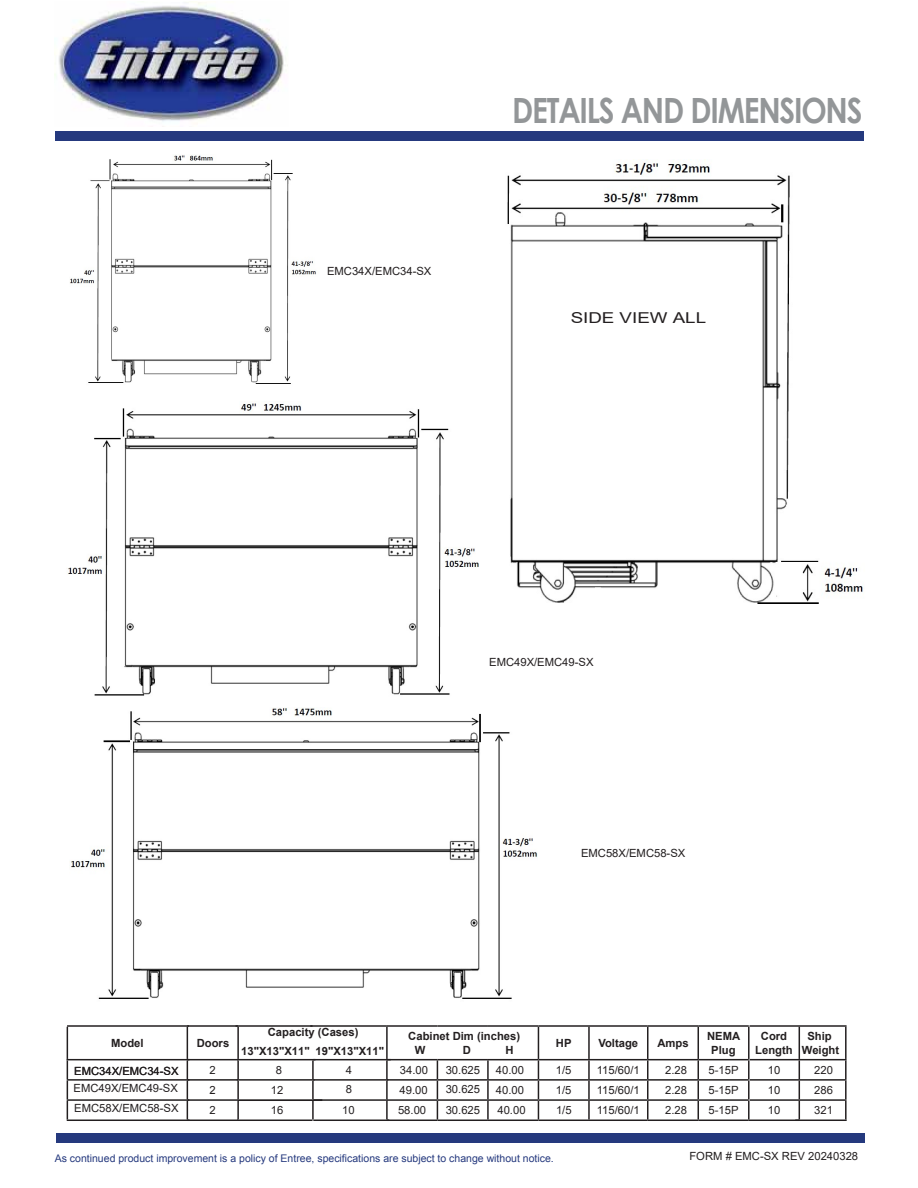
<style>
.page{position:relative;width:918px;height:1188px;background:#fff}
.page>*{position:absolute;margin:0;border:0;box-sizing:border-box;transform-origin:0 0}
.t1{font:700 34.8px "Century Gothic";letter-spacing:-.04em;color:#939698;scale:.87 1}
.t2{font:15px "Arial";color:#231f20;scale:1.25 1}
.t3{font:11.25px/20.2px "Arial";color:#231f20;text-align:justify}
.t4{font:700 11.25px/13.5px "Arial";color:#231f20;text-align:center}
.t5{font:11.25px "Arial";color:#231f20}
.t6{font:10.5px "Arial";color:#25397e}
.s1{font-style:inherit}
</style>
<div class="page">
<div style="left:56px;top:131px;width:808px;height:9px;background:#25397e"></div>
<div style="left:56px;top:1134px;width:809px;height:9px;background:#25397e"></div>
<hr style="left:67px;top:1025px;width:122px;height:2px;background:#231f20">
<hr style="left:67px;top:1027px;width:1px;height:32px;background:#231f20">
<hr style="left:187px;top:1025px;width:51px;height:2px;background:#231f20">
<hr style="left:187px;top:1027px;width:1px;height:32px;background:#231f20">
<hr style="left:237px;top:1027px;width:2px;height:32px;background:#231f20">
<hr style="left:387px;top:1025px;width:50px;height:2px;background:#231f20">
<hr style="left:386px;top:1027px;width:2px;height:32px;background:#231f20">
<hr style="left:437px;top:1025px;width:51px;height:2px;background:#231f20">
<hr style="left:488px;top:1025px;width:50px;height:2px;background:#231f20">
<hr style="left:538px;top:1025px;width:51px;height:2px;background:#231f20">
<hr style="left:538px;top:1027px;width:1px;height:32px;background:#231f20">
<hr style="left:589px;top:1025px;width:59px;height:2px;background:#231f20">
<hr style="left:588px;top:1027px;width:2px;height:32px;background:#231f20">
<hr style="left:648px;top:1025px;width:50px;height:2px;background:#231f20">
<hr style="left:647px;top:1027px;width:1px;height:32px;background:#231f20">
<hr style="left:698px;top:1025px;width:51px;height:2px;background:#231f20">
<hr style="left:698px;top:1027px;width:1px;height:32px;background:#231f20">
<hr style="left:749px;top:1025px;width:98px;height:2px;background:#231f20">
<hr style="left:748px;top:1027px;width:2px;height:32px;background:#231f20">
<hr style="left:799px;top:1027px;width:1px;height:32px;background:#231f20">
<hr style="left:66px;top:1059px;width:124px;height:2px;background:#231f20">
<hr style="left:187px;top:1059px;width:51px;height:1px;background:#231f20">
<hr style="left:387px;top:1059px;width:50px;height:1px;background:#231f20">
<hr style="left:437px;top:1059px;width:51px;height:1px;background:#231f20">
<hr style="left:488px;top:1059px;width:50px;height:1px;background:#231f20">
<hr style="left:538px;top:1059px;width:51px;height:1px;background:#231f20">
<hr style="left:589px;top:1059px;width:59px;height:1px;background:#231f20">
<hr style="left:648px;top:1059px;width:50px;height:1px;background:#231f20">
<hr style="left:698px;top:1059px;width:51px;height:1px;background:#231f20">
<hr style="left:749px;top:1059px;width:98px;height:2px;background:#231f20">
<hr style="left:67px;top:1079px;width:123px;height:2px;background:#231f20">
<hr style="left:187px;top:1079px;width:51px;height:2px;background:#231f20">
<hr style="left:387px;top:1079px;width:50px;height:2px;background:#231f20">
<hr style="left:437px;top:1079px;width:51px;height:2px;background:#231f20">
<hr style="left:488px;top:1079px;width:50px;height:2px;background:#231f20">
<hr style="left:538px;top:1079px;width:51px;height:2px;background:#231f20">
<hr style="left:589px;top:1079px;width:59px;height:2px;background:#231f20">
<hr style="left:648px;top:1079px;width:50px;height:2px;background:#231f20">
<hr style="left:698px;top:1079px;width:51px;height:2px;background:#231f20">
<hr style="left:749px;top:1079px;width:97px;height:2px;background:#231f20">
<hr style="left:67px;top:1099px;width:122px;height:2px;background:#231f20">
<svg style="left:67px;top:1060px;width:1px;height:59px"></svg>
<hr style="left:187px;top:1099px;width:51px;height:2px;background:#231f20">
<svg style="left:187px;top:1060px;width:1px;height:59px"></svg>
<svg style="left:237px;top:1061px;width:2px;height:58px"></svg>
<hr style="left:387px;top:1099px;width:50px;height:2px;background:#231f20">
<svg style="left:386px;top:1061px;width:2px;height:58px"></svg>
<hr style="left:437px;top:1099px;width:51px;height:2px;background:#231f20">
<svg style="left:437px;top:1060px;width:1px;height:60px"></svg>
<hr style="left:488px;top:1099px;width:50px;height:2px;background:#231f20">
<svg style="left:487px;top:1060px;width:2px;height:60px"></svg>
<hr style="left:538px;top:1099px;width:51px;height:2px;background:#231f20">
<svg style="left:538px;top:1060px;width:1px;height:60px"></svg>
<hr style="left:589px;top:1099px;width:59px;height:2px;background:#231f20">
<svg style="left:588px;top:1060px;width:2px;height:60px"></svg>
<hr style="left:648px;top:1099px;width:50px;height:2px;background:#231f20">
<svg style="left:647px;top:1060px;width:1px;height:60px"></svg>
<hr style="left:698px;top:1099px;width:51px;height:2px;background:#231f20">
<svg style="left:698px;top:1060px;width:1px;height:60px"></svg>
<hr style="left:749px;top:1099px;width:97px;height:2px;background:#231f20">
<svg style="left:748px;top:1060px;width:2px;height:60px"></svg>
<svg style="left:799px;top:1060px;width:1px;height:60px"></svg>
<hr style="left:67px;top:1119px;width:123px;height:2px;background:#231f20">
<hr style="left:187px;top:1120px;width:51px;height:1px;background:#231f20">
<hr style="left:387px;top:1120px;width:50px;height:1px;background:#231f20">
<hr style="left:437px;top:1120px;width:51px;height:1px;background:#231f20">
<hr style="left:488px;top:1120px;width:50px;height:1px;background:#231f20">
<hr style="left:538px;top:1120px;width:51px;height:1px;background:#231f20">
<hr style="left:589px;top:1120px;width:59px;height:1px;background:#231f20">
<hr style="left:648px;top:1120px;width:50px;height:1px;background:#231f20">
<hr style="left:698px;top:1120px;width:51px;height:1px;background:#231f20">
<hr style="left:749px;top:1120px;width:50px;height:1px;background:#231f20">
<hr style="left:845px;top:1027px;width:2px;height:32px;background:#231f20">
<svg style="left:845px;top:1060px;width:2px;height:60px"></svg>
<hr style="left:795px;top:1120px;width:52px;height:1px;background:#231f20">
<img style="left:70px;top:155px;width:246px;height:229px">
<img style="left:67px;top:403px;width:412px;height:293px">
<img style="left:71px;top:708px;width:467px;height:291px">
<img style="left:507px;top:159px;width:356px;height:445px">
<hr style="left:236px;top:1025px;width:77px;height:2px;background:#231f20">
<hr style="left:310px;top:1025px;width:77px;height:2px;background:#231f20">
<hr style="left:237px;top:1059px;width:78px;height:2px;background:#231f20">
<hr style="left:313px;top:1059px;width:78px;height:2px;background:#231f20">
<hr style="left:237px;top:1079px;width:78px;height:2px;background:#231f20">
<hr style="left:313px;top:1079px;width:75px;height:2px;background:#231f20">
<hr style="left:237px;top:1099px;width:85px;height:2px;background:#231f20">
<hr style="left:313px;top:1099px;width:74px;height:2px;background:#231f20">
<svg style="left:312px;top:1060px;width:2px;height:59px"></svg>
<hr style="left:237px;top:1119px;width:76px;height:2px;background:#231f20">
<hr style="left:313px;top:1119px;width:76px;height:2px;background:#231f20">
<img style="left:55px;top:2px;width:233px;height:120px">
<p class="t3" style="left:327px;top:261px;width:106px">EMC34X/EMC34-SX</p>
<h1 class="t1" style="left:512px;top:89px;width:404px">DETAILS AND DIMENSIONS</h1>
<h2 class="t2" style="left:571px;top:308px;width:110px">SIDE VIEW ALL</h2>
<p class="t3" style="left:489px;top:651px;width:106px">EMC49X/EMC49-SX</p>
<p class="t3" style="left:581px;top:843px;width:106px">EMC58X/EMC58-SX</p>
<p class="t4" style="left:268px;top:1026px;width:92px">Capacity (Cases)</p>
<p class="t3" style="left:276px;top:1060px;width:8px">8</p>
<p class="t3" style="left:346px;top:1060px;width:8px">4</p>
<p class="t3" style="left:271px;top:1080px;width:14px">12<br>16</p>
<p class="t3" style="left:342px;top:1079px;width:14px;line-height:21px;text-align:center">8<br>10</p>
<p class="t4" style="left:802px;top:1030px;width:39px">Ship<br>Weight</p>
<p class="t3" style="left:814px;top:1060px;width:20px">220<br>286<br>321</p>
<p class="t4" style="left:111px;top:1037px;width:34px">Model</p>
<p class="t4" style="left:197px;top:1036px;width:34px">Doors</p>
<p class="t4" style="left:415px;top:1030px;width:107px;text-align:left;text-indent:-7px">Cabinet Dim (inches)<br>W</p>
<p class="t4" style="left:556px;top:1037px;width:17px">HP</p>
<p class="t4" style="left:598px;top:1037px;width:41px">Voltage</p>
<p class="t4" style="left:657px;top:1037px;width:33px">Amps</p>
<p class="t4" style="left:707px;top:1030px;width:35px">NEMA<br>Plug</p>
<p class="t4" style="left:755px;top:1030px;width:39px">Cord<br>Length</p>
<p class="t4" style="left:463px;top:1043px;width:10px">D</p>
<p class="t4" style="left:505px;top:1043px;width:10px">H</p>
<p class="t4" style="left:241px;top:1044px;width:144px">13"X13"X11" 19"X13"X11"</p>
<p class="t3" style="left:209px;top:1060px;width:8px">2</p>
<p class="t3" style="left:400px;top:1060px;width:30px">34.00</p>
<p class="t3" style="left:446px;top:1060px;width:36px">30.625</p>
<p class="t3" style="left:496px;top:1060px;width:30px">40.00</p>
<p class="t3" style="left:556px;top:1060px;width:17px">1/5</p>
<p class="t3" style="left:597px;top:1060px;width:44px">115/60/1</p>
<p class="t3" style="left:665px;top:1060px;width:23px">2.28</p>
<p class="t3" style="left:709px;top:1060px;width:32px">5-15P</p>
<p class="t3" style="left:768px;top:1060px;width:14px">10</p>
<p class="t3" style="left:209px;top:1080px;width:8px">2</p>
<p class="t3" style="left:400px;top:1080px;width:30px">49.00</p>
<p class="t3" style="left:496px;top:1080px;width:30px">40.00</p>
<p class="t3" style="left:556px;top:1080px;width:17px">1/5</p>
<p class="t3" style="left:597px;top:1080px;width:44px">115/60/1</p>
<p class="t3" style="left:665px;top:1080px;width:23px">2.28</p>
<p class="t3" style="left:709px;top:1080px;width:32px">5-15P</p>
<p class="t3" style="left:768px;top:1080px;width:14px">10</p>
<p class="t3" style="left:209px;top:1100px;width:8px">2</p>
<p class="t3" style="left:398px;top:1100px;width:30px">58.00</p>
<p class="t3" style="left:497px;top:1100px;width:30px">40.00</p>
<p class="t3" style="left:556px;top:1100px;width:17px">1/5</p>
<p class="t3" style="left:597px;top:1100px;width:44px">115/60/1</p>
<p class="t3" style="left:665px;top:1100px;width:23px">2.28</p>
<p class="t3" style="left:709px;top:1100px;width:32px">5-15P</p>
<p class="t3" style="left:768px;top:1100px;width:14px">10</p>
<p class="t5" style="left:689px;top:1148px;width:170px">FORM # <span class="s1">EMC-SX</span> REV 202<span class="s1">40328</span></p>
<p class="t3" style="left:74px;top:1061px;width:106px">EMC34X/EMC34-SX</p>
<p class="t3" style="left:74px;top:1078px;width:106px">EMC49X/EMC49-SX</p>
<p class="t3" style="left:446px;top:1079px;width:36px">30.625</p>
<p class="t3" style="left:74px;top:1098px;width:106px">EMC58X/EMC58-SX</p>
<p class="t3" style="left:446px;top:1100px;width:36px">30.625</p>
<p class="t6" style="left:55px;top:1151px;width:500px">As continued product improvement is a policy of Entree, specifications are subject to change without notice.</p>
</div>
